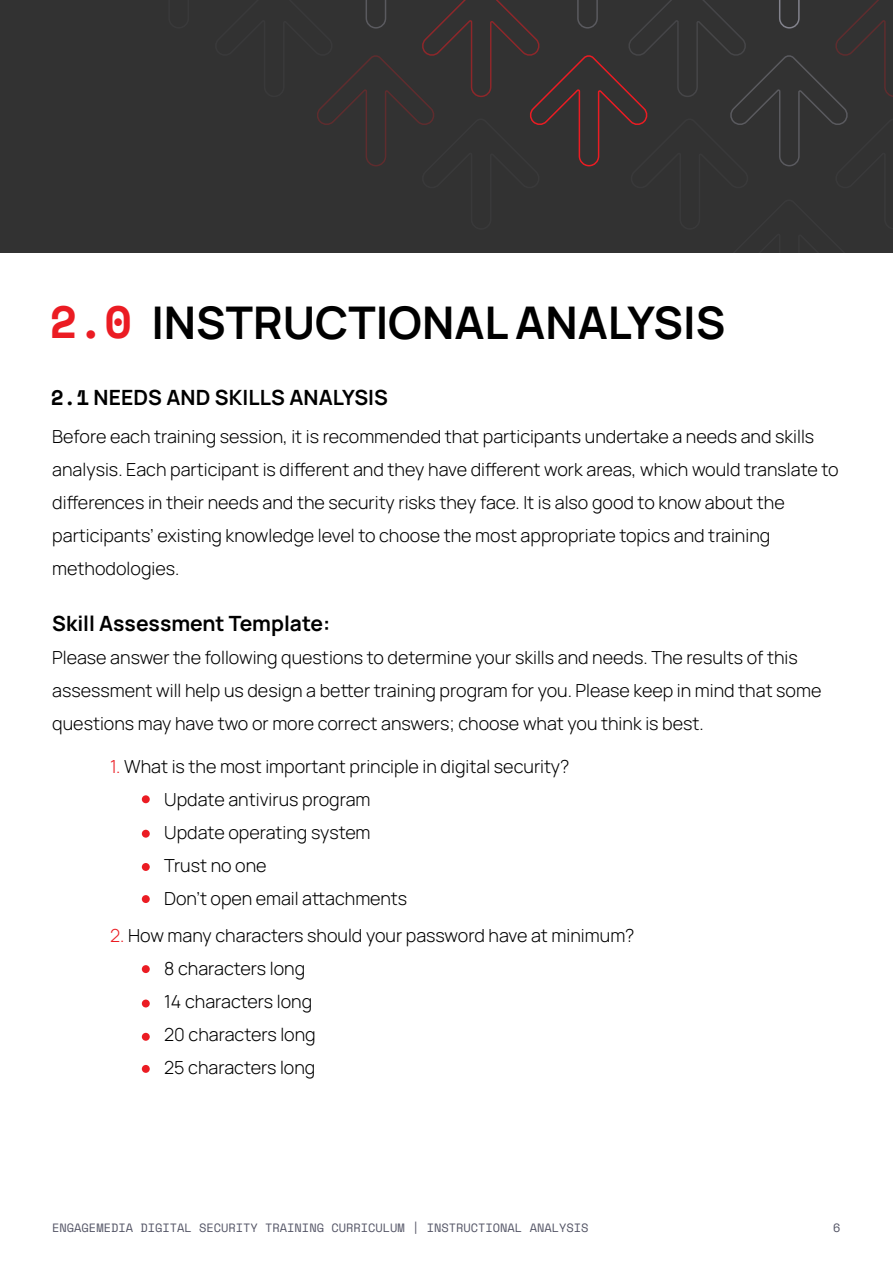
<style>
.page{position:relative;width:893px;height:1263px;background:#fff}
.page>*{position:absolute;margin:0;border:0;box-sizing:border-box;transform-origin:0 0}
.t1{font:700 45px "Manrope";color:#000}
.t2{font:700 21px "Manrope";color:#000}
.t3{font:300 18px/33px "Manrope";color:#000}
.t4{font:12px "Space Mono";color:#535465}
.s1{font-family:"Space Mono";color:#eb1c23}
.s2{font-family:"Space Mono"}
.s3{color:#eb1c23}
</style>
<div class="page">
<div style="left:0;top:0;width:893px;height:252px;background:#323232"></div>
<svg style="left:317px;top:0;width:576px;height:167px"></svg>
<div style="left:142px;top:795px;width:8px;height:8px;background:#eb1c23;border-radius:50%"></div>
<div style="left:142px;top:830px;width:8px;height:8px;background:#eb1c23;border-radius:50%"></div>
<div style="left:142px;top:863px;width:8px;height:8px;background:#eb1c23;border-radius:50%"></div>
<div style="left:142px;top:895px;width:8px;height:8px;background:#eb1c23;border-radius:50%"></div>
<div style="left:142px;top:965px;width:8px;height:8px;background:#eb1c23;border-radius:50%"></div>
<div style="left:142px;top:999px;width:8px;height:8px;background:#eb1c23;border-radius:50%"></div>
<div style="left:142px;top:1033px;width:8px;height:8px;background:#eb1c23;border-radius:50%"></div>
<div style="left:142px;top:1065px;width:8px;height:8px;background:#eb1c23;border-radius:50%"></div>
<h1 class="t1" style="left:50px;top:291px;width:677px"><span class="s1">2.0</span> INSTRUCTIONAL ANALYSIS</h1>
<p class="t2" style="left:51px;top:383px;width:339px"><span class="s2">2.1</span> NEEDS AND SKILLS ANALYSIS</p>
<p class="t3" style="left:52px;top:419px;width:788px">Before each training session, it is recommended that participants undertake a needs and skills analysis. Each participant is different and they have different work areas, which would translate to differences in their needs and the security risks they face. It is also good to know about the participants’ existing knowledge level to choose the most appropriate topics and training methodologies.</p>
<p class="t2" style="left:52px;top:608px;width:280px">Skill Assessment Template:</p>
<p class="t3" style="left:52px;top:640px;width:771px">Please answer the following questions to determine your skills and needs. The results of this assessment will help us design a better training program for you. Please keep in mind that some questions may have two or more correct answers; choose what you think is best.</p>
<p class="t3" style="left:164px;top:749px;width:407px;text-indent:-54px"><span class="s3">1.</span> What is the most important principle in digital security?<br>Update antivirus program<br>Update operating system<br>Trust no one<br>Don’t open email attachments</p>
<p class="t3" style="left:164px;top:919px;width:472px;text-indent:-54px"><span class="s3">2.</span> How many characters should your password have at minimum?<br>8 characters long<br>14 characters long<br>20 characters long<br>25 characters long</p>
<p class="t4" style="left:52px;top:1219px;width:538px">ENGAGEMEDIA DIGITAL SECURITY TRAINING CURRICULUM | INSTRUCTIONAL ANALYSIS</p>
<p class="t4" style="left:833px;top:1219px;width:9px">6</p>
</div>
